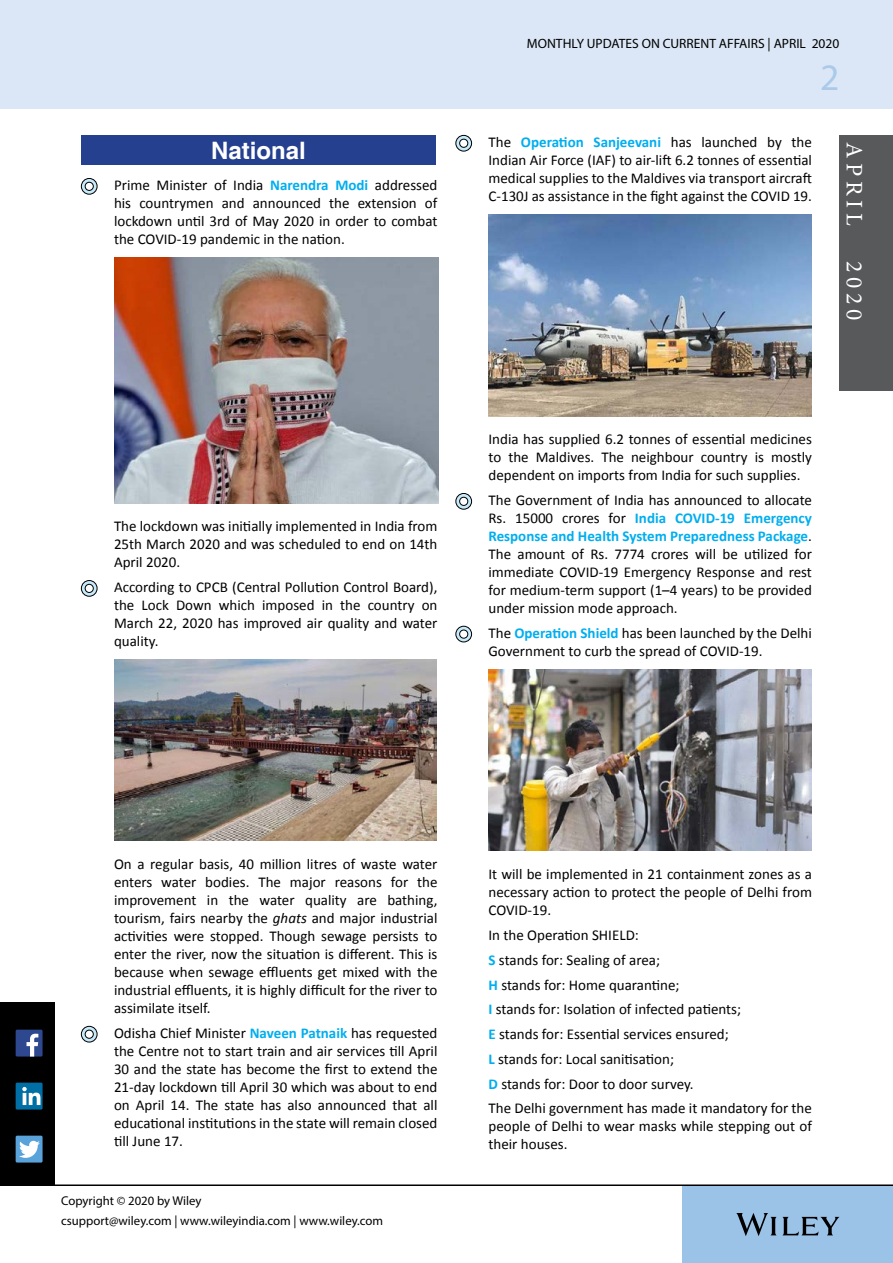
<style>
.page{position:relative;width:893px;height:1263px;background:#fff}
.page>*{position:absolute;margin:0;border:0;box-sizing:border-box;transform-origin:0 0}
.t1{font:37.5px "Myriad Pro";color:#abcaea}
.t2{font:700 24px "Helvetica";color:#fff}
.t3{font:23.55px "Minion Pro";letter-spacing:.2em;color:#fff}
.t4{font:15px/18px "Calibri";color:#000;text-align:justify}
.t5{font:13.5px "Myriad Pro";color:#000}
.t6{font:12.75px "Myriad Pro";color:#000}
.s1{font-weight:700;color:#00aeef}
.s2{font-style:italic}
</style>
<div class="page">
<div style="left:683px;top:1186px;width:210px;height:77px;background:#9bc2e7"></div>
<div style="left:1px;top:0;width:892px;height:108px;background:#dbe7f6"></div>
<svg style="left:736px;top:1213px;width:103px;height:23px"></svg>
<hr style="left:0;top:1184px;width:893px;height:2px;background:#000">
<div style="left:839px;top:135px;width:54px;height:256px;background:#58595b"></div>
<div style="left:0;top:1002px;width:54px;height:182px;background:#000"></div>
<div style="left:16px;top:1136px;width:27px;height:26px;background:#59a3da"></div>
<svg style="left:19px;top:1141px;width:21px;height:17px"></svg>
<div style="left:16px;top:1030px;width:27px;height:26px;background:#2e4890"></div>
<svg style="left:27px;top:1034px;width:11px;height:22px"></svg>
<div style="left:16px;top:1083px;width:27px;height:26px;background:#006fa5"></div>
<svg style="left:22px;top:1087px;width:18px;height:18px"></svg>
<div style="left:81px;top:135px;width:355px;height:30px;background:#25408f"></div>
<svg style="left:81px;top:178px;width:16px;height:16px"></svg>
<div style="left:81px;top:178px;width:16px;height:17px;border:1px solid #000;border-radius:50%"></div>
<div style="left:85px;top:182px;width:8px;height:8px;background:#fff;border-radius:50%"></div>
<div style="left:85px;top:182px;width:9px;height:9px;border:1px solid #000;border-radius:50%"></div>
<img style="left:114px;top:257px;width:324px;height:246px">
<svg style="left:81px;top:580px;width:16px;height:16px"></svg>
<div style="left:81px;top:580px;width:16px;height:17px;border:1px solid #000;border-radius:50%"></div>
<div style="left:85px;top:584px;width:8px;height:8px;background:#fff;border-radius:50%"></div>
<div style="left:85px;top:584px;width:9px;height:9px;border:1px solid #000;border-radius:50%"></div>
<img style="left:114px;top:659px;width:323px;height:182px">
<svg style="left:81px;top:1026px;width:16px;height:16px"></svg>
<div style="left:81px;top:1026px;width:16px;height:16px;border:1px solid #000;border-radius:50%"></div>
<div style="left:85px;top:1030px;width:8px;height:8px;background:#fff;border-radius:50%"></div>
<div style="left:85px;top:1030px;width:9px;height:9px;border:1px solid #000;border-radius:50%"></div>
<svg style="left:456px;top:135px;width:16px;height:16px"></svg>
<div style="left:455px;top:135px;width:17px;height:16px;border:1px solid #000;border-radius:50%"></div>
<div style="left:460px;top:139px;width:8px;height:8px;background:#fff;border-radius:50%"></div>
<div style="left:459px;top:139px;width:9px;height:9px;border:1px solid #000;border-radius:50%"></div>
<img style="left:488px;top:214px;width:324px;height:202px">
<svg style="left:456px;top:493px;width:16px;height:16px"></svg>
<div style="left:455px;top:493px;width:17px;height:16px;border:1px solid #000;border-radius:50%"></div>
<div style="left:460px;top:497px;width:8px;height:8px;background:#fff;border-radius:50%"></div>
<div style="left:459px;top:497px;width:9px;height:9px;border:1px solid #000;border-radius:50%"></div>
<svg style="left:456px;top:626px;width:16px;height:16px"></svg>
<div style="left:455px;top:626px;width:17px;height:16px;border:1px solid #000;border-radius:50%"></div>
<div style="left:460px;top:630px;width:8px;height:8px;background:#fff;border-radius:50%"></div>
<div style="left:459px;top:630px;width:9px;height:9px;border:1px solid #000;border-radius:50%"></div>
<img style="left:488px;top:669px;width:324px;height:182px">
<h2 class="t2" style="left:211px;top:135px;width:96px">National</h2>
<p class="t4" style="left:114px;top:176px;width:325px">Prime Minister of India <span class="s1">Narendra Modi</span> addressed his countrymen and announced the extension of lockdown until 3rd of May 2020 in order to combat the COVID-19 pandemic in the nation.</p>
<p class="t4" style="left:114px;top:517px;width:325px">The lockdown was initially implemented in India from 25th March 2020 and was scheduled to end on 14th April 2020.</p>
<p class="t4" style="left:114px;top:578px;width:325px">According to CPCB (Central Pollution Control Board), the Lock Down which imposed in the country on March 22, 2020 has improved air quality and water quality.</p>
<p class="t5" style="left:527px;top:35px;width:314px">MONTHLY UPDATES ON CURRENT AFFAIRS | APRIL 2020</p>
<h1 class="t1" style="left:820px;top:54px;width:21px">2</h1>
<p class="t4" style="left:488px;top:133px;width:325px">The <span class="s1">Operation Sanjeevani</span> has launched by the Indian Air Force (IAF) to air-lift 6.2 tonnes of essential medical supplies to the Maldives via transport aircraft C-130J as assistance in the fight against the COVID 19.</p>
<h3 class="t3" style="left:870px;top:142px;width:85px;rotate:90deg">APRIL</h3>
<h3 class="t3" style="left:870px;top:261px;width:61px;rotate:90deg">2020</h3>
<p class="t4" style="left:488px;top:430px;width:325px">India has supplied 6.2 tonnes of essential medicines to the Maldives. The neighbour country is mostly dependent on imports from India for such supplies.</p>
<p class="t4" style="left:488px;top:491px;width:325px">The Government of India has announced to allocate Rs. 15000 crores for <span class="s1">India COVID-19 Emergency Response and Health System Preparedness Package</span>.<br>The amount of Rs. 7774 crores will be utilized for immediate COVID-19 Emergency Response and rest for medium-term support (1–4 years) to be provided under mission mode approach.</p>
<p class="t4" style="left:488px;top:624px;width:325px">The <span class="s1">Operation Shield</span> has been launched by the Delhi<br>Government to curb the spread of COVID-19.</p>
<p class="t4" style="left:114px;top:855px;width:325px">On a regular basis, 40 million litres of waste water enters water bodies. The major reasons for the improvement in the water quality are bathing, tourism, fairs nearby the <span class="s2">ghats</span> and major industrial activities were stopped. Though sewage persists to enter the river, now the situation is different. This is because when sewage effluents get mixed with the industrial effluents, it is highly difficult for the river to assimilate itself.</p>
<p class="t4" style="left:114px;top:1024px;width:325px">Odisha Chief Minister <span class="s1">Naveen Patnaik</span> has requested the Centre not to start train and air services till April 30 and the state has become the first to extend the 21-day lockdown till April 30 which was about to end on April 14. The state has also announced that all educational institutions in the state will remain closed till June 17.</p>
<p class="t6" style="left:61px;top:1193px;width:142px">Copyright © 2020 by Wiley</p>
<p class="t6" style="left:61px;top:1212px;width:323px">csupport@wiley.com | www.wileyindia.com | www.wiley.com</p>
<p class="t4" style="left:488px;top:865px;width:325px">It will be implemented in 21 containment zones as a necessary action to protect the people of Delhi from COVID-19.</p>
<p class="t4" style="left:488px;top:923px;width:325px;line-height:24.8px;text-align:left">In the Operation SHIELD:<br><span class="s1">S</span> stands for: Sealing of area;<br><span class="s1">H</span> stands for: Home quarantine;<br><span class="s1">I</span> stands for: Isolation of infected patients;<br><span class="s1">E</span> stands for: Essential services ensured;<br><span class="s1">L</span> stands for: Local sanitisation;<br><span class="s1">D</span> stands for: Door to door survey.<br>The Delhi government has made it mandatory for the</p>
<p class="t4" style="left:488px;top:1117px;width:325px">people of Delhi to wear masks while stepping out of their houses.</p>
</div>
